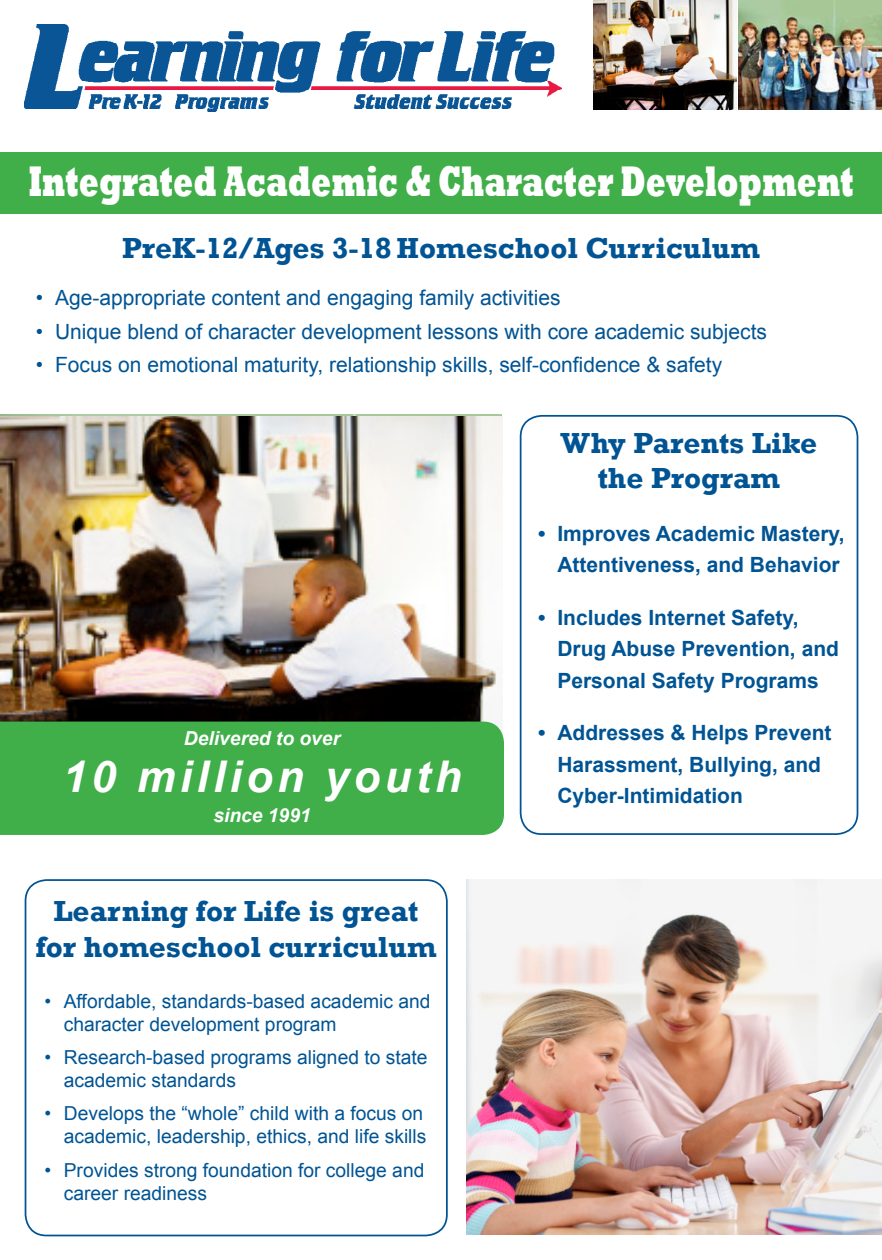
<style>
.page{position:relative;width:882px;height:1260px;background:#fff}
.page>*{position:absolute;margin:0;border:0;box-sizing:border-box;transform-origin:0 0}
.t1{font:800 43.93px "Rockwell";color:#fff;scale:.66 1}
.t2{font:italic 700 43.75px "Arial";letter-spacing:.1em;color:#fff}
.t3{font:700 29.75px/35.7px "Rockwell";color:#005494;text-align:center}
.t4{font:700 21px/31.5px "Arial";color:#005494}
.t5{font:21px "Arial";color:#005494}
.t6{font:19.25px/23.1px "Arial";color:#005494}
.t7{font:italic 700 19.25px "Arial";color:#fff}
</style>
<div class="page">
<img style="left:0;top:416px;width:502px;height:306px">
<div style="left:0;top:152px;width:882px;height:62px;background:#40ae49"></div>
<img style="left:466px;top:879px;width:416px;height:356px">
<img style="left:25px;top:24px;width:536px;height:88px">
<div style="left:520px;top:415px;width:338px;height:420px;border:2px solid #005494;border-radius:21px"></div>
<div style="left:0;top:722px;width:504px;height:113px;background:#40ae49"></div>
<div style="left:25px;top:879px;width:423px;height:357px;border:2px solid #005494;border-radius:21px"></div>
<img style="left:593px;top:0;width:144px;height:109px">
<img style="left:739px;top:0;width:143px;height:109px">
<p class="t1" style="left:29px;top:156px;width:1251px">Integrated Academic &amp; Character Development</p>
<p class="t3" style="left:122px;top:230px;width:639px">PreK-12/Ages 3-18 Homeschool Curriculum</p>
<p class="t5" style="left:36px;top:284px;width:526px">• Age-appropriate content and engaging family activities</p>
<p class="t5" style="left:36px;top:317px;width:733px">• Unique blend of character development lessons with core academic subjects</p>
<p class="t5" style="left:36px;top:351px;width:688px">• Focus on emotional maturity, relationship skills, self-confidence &amp; safety</p>
<p class="t7" style="left:184px;top:725px;width:158px">Delivered to over</p>
<p class="t2" style="left:63px;top:747px;width:400px">10 million youth</p>
<p class="t7" style="left:213px;top:802px;width:99px">since 1991</p>
<p class="t3" style="left:35px;top:893px;width:403px">Learning for Life is great for homeschool curriculum</p>
<p class="t6" style="left:64px;top:989px;width:368px;text-indent:-19px">• Affordable, standards-based academic and character development program</p>
<p class="t6" style="left:64px;top:1046px;width:365px;text-indent:-19px">• Research-based programs aligned to state academic standards</p>
<p class="t6" style="left:45px;top:1102px;width:383px;text-align:right">• Develops the “whole” child with a focus on academic, leadership, ethics, and life skills</p>
<p class="t6" style="left:64px;top:1159px;width:362px;text-indent:-19px">• Provides strong foundation for college and career readiness</p>
<p class="t3" style="left:561px;top:425px;width:258px">Why Parents Like</p>
<p class="t3" style="left:598px;top:460px;width:184px">the Program</p>
<p class="t4" style="left:538px;top:518px;width:308px;text-align:right">• Improves Academic Mastery,<br>Attentiveness, and Behavior</p>
<p class="t4" style="left:557px;top:602px;width:283px;text-indent:-19px">• Includes Internet Safety,<br>Drug Abuse Prevention, and<br>Personal Safety Programs</p>
<p class="t4" style="left:557px;top:718px;width:276px;text-indent:-19px">• Addresses &amp; Helps Prevent<br>Harassment, Bullying, and<br>Cyber-Intimidation</p>
</div>
